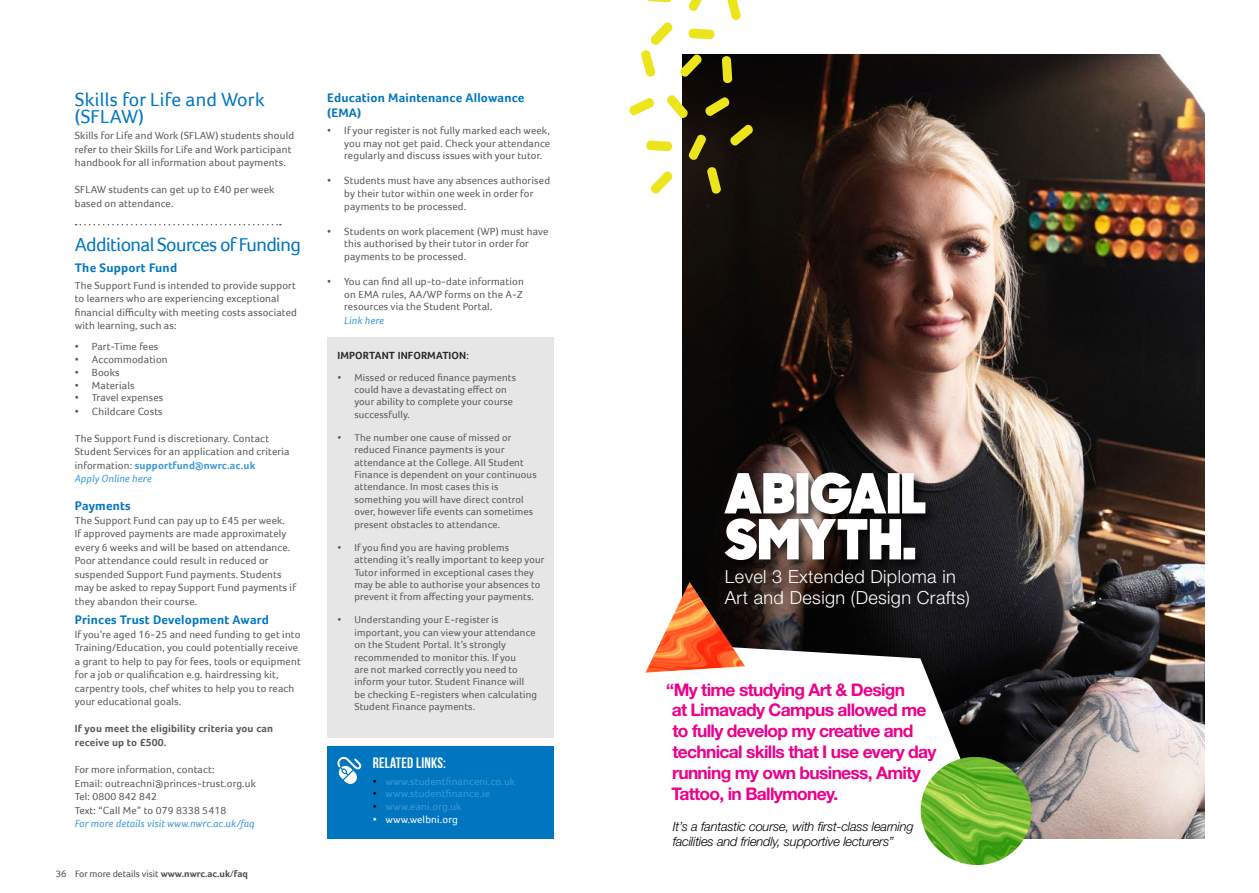
<style>
.page{position:relative;width:1259px;height:893px;background:#fff}
.page>*{position:absolute;margin:0;border:0;box-sizing:border-box;transform-origin:0 0}
.t1{font:900 55.2px/45.9px "Sharp Sans No 1";letter-spacing:.025em;color:#fff}
.t2{font:19.5px/16.5px "Foco";letter-spacing:.015em;color:#0076c0}
.t3{font:19.5px "Foco";letter-spacing:-.03em;color:#0076c0}
.t4{font:300 18.15px "Helvetica Neue LT Std";letter-spacing:.02em;color:#fff}
.Body_Text{font:700 17.4px/20.9px "Helvetica Neue LT Std";letter-spacing:-.04em;color:#ec008c}
.t5{font:700 15px "Bebas Neue";letter-spacing:.015em;color:#fff}
.Body_Text-2{font:italic 300 12.9px/15.1px "Helvetica Neue LT Std";letter-spacing:-.015em;color:#000}
.t6{font:700 12.75px/15.3px "Foco";letter-spacing:.015em;color:#0076c0}
.t7{font:10.65px/13.5px "Foco";letter-spacing:.015em;color:#58595b}
.t8{font:10.65px "Foco";letter-spacing:.015em;color:#3a99d7}
.t9{font:700 10.65px/13.5px "Foco";letter-spacing:.015em;color:#58595b}
.t10{font:italic 10.65px "Foco";letter-spacing:.015em;color:#3a99d7}
.t11{font:700 10.65px "Foco";letter-spacing:.015em;color:#292829}
.t12{font:10.65px "Foco";letter-spacing:.015em;color:#fff}
.t13{font:10.35px/12.5px "Foco";letter-spacing:.015em;color:#58595b}
.t14{font:9.75px "Foco";color:#4d4d4f}
.s1{font-weight:700;color:#3a99d7}
.s2{font-weight:700}
.s3{font-style:italic;color:#3a99d7}
.s4{font-weight:400}
.s5{color:#000}
</style>
<div class="page">
<svg style="left:76px;top:224px;width:205px;height:1px"></svg>
<div style="left:327px;top:337px;width:227px;height:401px;background:#e6e6e6"></div>
<div style="left:327px;top:746px;width:227px;height:93px;background:#0076c0"></div>
<svg style="left:337px;top:757px;width:24px;height:27px"></svg>
<img style="left:682px;top:54px;width:523px;height:785px">
<svg style="left:682px;top:641px;width:332px;height:198px"></svg>
<div style="left:721px;top:470px;width:217px;height:104px;background:#000;opacity:.75"></div>
<svg style="left:727px;top:0;width:14px;height:20px"></svg>
<svg style="left:647px;top:0;width:25px;height:2px"></svg>
<svg style="left:688px;top:0;width:14px;height:11px"></svg>
<svg style="left:651px;top:171px;width:22px;height:23px"></svg>
<svg style="left:707px;top:167px;width:14px;height:27px"></svg>
<svg style="left:667px;top:95px;width:21px;height:23px"></svg>
<svg style="left:705px;top:97px;width:25px;height:20px"></svg>
<svg style="left:646px;top:140px;width:26px;height:11px"></svg>
<svg style="left:730px;top:124px;width:23px;height:22px"></svg>
<svg style="left:688px;top:29px;width:26px;height:10px"></svg>
<svg style="left:629px;top:98px;width:25px;height:18px"></svg>
<svg style="left:722px;top:56px;width:10px;height:27px"></svg>
<svg style="left:680px;top:54px;width:22px;height:23px"></svg>
<svg style="left:641px;top:22px;width:32px;height:55px"></svg>
<svg style="left:688px;top:134px;width:18px;height:26px"></svg>
<img style="left:645px;top:582px;width:100px;height:91px">
<svg style="left:914px;top:750px;width:124px;height:7px"></svg>
<img style="left:914px;top:757px;width:124px;height:109px">
<p class="t2" style="left:75px;top:91px;width:191px">Skills for Life and Work (SFLAW)</p>
<p class="t7" style="left:75px;top:129px;width:221px">Skills for Life and Work (SFLAW) students should refer to their Skills for Life and Work participant handbook for all information about payments.</p>
<p class="t7" style="left:75px;top:183px;width:201px">SFLAW students can get up to £40 per week based on attendance.</p>
<p class="t3" style="left:75px;top:233px;width:227px">Additional Sources of Funding</p>
<p class="t6" style="left:75px;top:260px;width:104px">The Support Fund</p>
<p class="t7" style="left:75px;top:279px;width:224px">The Support Fund is intended to provide support to learners who are experiencing exceptional financial difficulty with meeting costs associated with learning, such as:</p>
<p class="t7" style="left:75px;top:340px;width:85px">• Part-Time fees</p>
<p class="t7" style="left:75px;top:353px;width:94px">• Accommodation</p>
<p class="t7" style="left:75px;top:365px;width:46px">• Books</p>
<p class="t7" style="left:75px;top:378px;width:61px">• Materials</p>
<p class="t7" style="left:75px;top:391px;width:90px">• Travel expenses</p>
<p class="t7" style="left:75px;top:404px;width:89px">• Childcare Costs</p>
<p class="t7" style="left:75px;top:431px;width:216px">The Support Fund is discretionary. Contact<br>Student Services for an application and criteria information: <span class="s1">supportfund@nwrc.ac.uk</span></p>
<p class="t10" style="left:75px;top:473px;width:78px">Apply Online here</p>
<p class="t6" style="left:75px;top:499px;width:57px">Payments</p>
<p class="t7" style="left:75px;top:513px;width:212px">The Support Fund can pay up to £45 per week.</p>
<p class="t7" style="left:75px;top:527px;width:222px">If approved payments are made approximately every 6 weeks and will be based on attendance.<br>Poor attendance could result in reduced or suspended Support Fund payments. Students may be asked to repay Support Fund payments if they abandon their course.</p>
<p class="t6" style="left:75px;top:613px;width:196px">Princes Trust Development Award</p>
<p class="t7" style="left:75px;top:628px;width:227px">If you’re aged 16-25 and need funding to get into Training/Education, you could potentially receive a grant to help to pay for fees, tools or equipment for a job or qualification e.g. hairdressing kit, carpentry tools, chef whites to help you to reach your educational goals.</p>
<p class="t9" style="left:75px;top:722px;width:200px">If you meet the eligibility criteria you can receive up to £500.</p>
<p class="t7" style="left:75px;top:763px;width:141px">For more information, contact:</p>
<p class="t7" style="left:75px;top:776px;width:183px">Email: outreachni@princes-trust.org.uk</p>
<p class="t7" style="left:75px;top:790px;width:83px">Tel: 0800 842 842</p>
<p class="t7" style="left:75px;top:803px;width:153px">Text: “Call Me” to 079 8338 5418</p>
<p class="t10" style="left:75px;top:817px;width:181px">For more details visit www.nwrc.ac.uk/faq</p>
<p class="t14" style="left:56px;top:868px;width:194px">36 For more details visit <span class="s2">www.nwrc.ac.uk</span>/<span class="s2">faq</span></p>
<p class="t6" style="left:327px;top:90px;width:199px">Education Maintenance Allowance (EMA)</p>
<p class="t7" style="left:344px;top:124px;width:207px;line-height:12.8px;text-align:justify;text-indent:-17px">• If your register is not fully marked each week, you may not get paid. Check your attendance regularly and discuss issues with your tutor.</p>
<p class="t7" style="left:344px;top:174px;width:207px;line-height:12.8px;text-indent:-17px">• Students must have any absences authorised by their tutor within one week in order for payments to be processed.</p>
<p class="t7" style="left:344px;top:224px;width:205px;line-height:12.8px;text-indent:-17px">• Students on work placement (WP) must have this authorised by their tutor in order for payments to be processed.</p>
<p class="t7" style="left:344px;top:275px;width:181px;line-height:13px;text-indent:-17px">• You can find all up-to-date information on EMA rules, AA/WP forms on the A-Z resources via the Student Portal.<br><span class="s3">Link here</span></p>
<p class="t11" style="left:337px;top:350px;width:133px">IMPORTANT INFORMATION<span class="s4">:</span></p>
<p class="t13" style="left:354px;top:371px;width:163px;text-indent:-17px">• Missed or reduced finance payments could have a devastating effect on your ability to complete your course successfully.</p>
<p class="t13" style="left:354px;top:431px;width:184px;text-indent:-17px">• The number one cause of missed or reduced Finance payments is your attendance at the College. All Student Finance is dependent on your continuous attendance. In most cases this is something you will have direct control over, however life events can sometimes present obstacles to attendance.</p>
<p class="t13" style="left:354px;top:541px;width:191px;text-indent:-17px">• If you find you are having problems attending it’s really important to keep your Tutor informed in exceptional cases they may be able to authorise your absences to prevent it from affecting your payments.</p>
<p class="t13" style="left:354px;top:613px;width:184px;text-indent:-17px">• Understanding your E-register is important, you can view your attendance on the Student Portal. It’s strongly recommended to monitor this. If you<br>are not marked correctly you need to inform your tutor. Student Finance will be checking E-registers when calculating Student Finance payments.</p>
<p class="t5" style="left:373px;top:755px;width:75px">RELATED LINKS:</p>
<p class="t8" style="left:373px;top:775px;width:144px"><span class="s5">•</span> www.studentfinanceni.co.uk</p>
<p class="t8" style="left:373px;top:788px;width:119px"><span class="s5">•</span> www.studentfinance.ie</p>
<p class="t8" style="left:373px;top:800px;width:90px"><span class="s5">•</span> www.eani.org.uk</p>
<p class="t12" style="left:373px;top:813px;width:86px">• www.welbni.org</p>
<p class="t1" style="left:725px;top:468px;width:202px">ABIGAIL<br>SMYTH.</p>
<p class="t4" style="left:725px;top:565px;width:232px">Level 3 Extended Diploma in</p>
<p class="t4" style="left:725px;top:586px;width:247px">Art and Design (Design Crafts)</p>
<p class="Body_Text" style="left:666px;top:678px;width:240px">“My time studying Art &amp; Design</p>
<p class="Body_Text" style="left:671px;top:699px;width:267px">at Limavady Campus allowed me to fully develop my creative and technical skills that I use every day running my own business, Amity<br>Tattoo, in Ballymoney.</p>
<p class="Body_Text-2" style="left:672px;top:818px;width:242px">It’s a fantastic course, with first-class learning facilities and friendly, supportive lecturers”</p>
</div>
